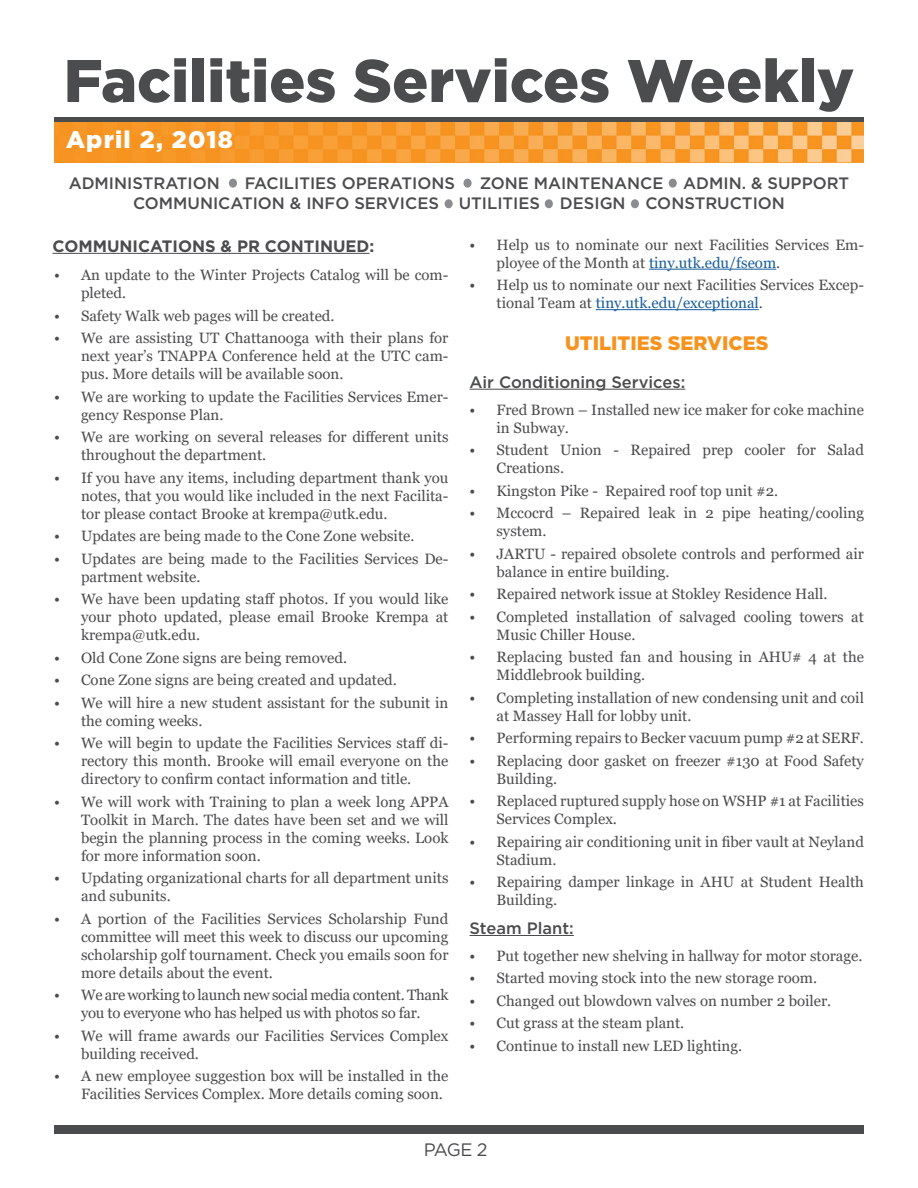
<style>
.page{position:relative;width:918px;height:1188px;background:#fff}
.page>*{position:absolute;margin:0;border:0;box-sizing:border-box;transform-origin:0 0}
.t1{font:900 60px "Gotham";color:#4b4c4d}
.t2{font:900 24px "Gotham";letter-spacing:.05em;color:#fff}
.t3{font:900 19.5px "Gotham";color:#f7931d}
.t4{font:18px "Gotham";color:#4b4c4d}
.t5{font:500 16.5px/19.8px "Gotham";color:#4b4c4d}
.t6{font:700 16.5px "Gotham";color:#4b4c4d}
.t7{font:15px/18px "Georgia";color:#4b4c4d}
.t8{font:15px/18px "Georgia";letter-spacing:-.02em;color:#4b4c4d;text-align:center}
.s1{color:#175d9e}
</style>
<div class="page">
<div style="left:229px;top:179px;width:8px;height:9px;background:#8a8c8f;border-radius:50%"></div>
<div style="left:445px;top:199px;width:8px;height:9px;background:#8a8c8f;border-radius:50%"></div>
<div style="left:669px;top:179px;width:8px;height:9px;background:#8a8c8f;border-radius:50%"></div>
<div style="left:464px;top:179px;width:8px;height:9px;background:#8a8c8f;border-radius:50%"></div>
<div style="left:545px;top:199px;width:8px;height:9px;background:#8a8c8f;border-radius:50%"></div>
<div style="left:631px;top:199px;width:8px;height:9px;background:#8a8c8f;border-radius:50%"></div>
<div style="left:54px;top:1125px;width:810px;height:9px;background:#4b4c4d"></div>
<hr style="left:649px;top:269px;width:127px;height:1px;background:#175d9e">
<hr style="left:596px;top:309px;width:163px;height:1px;background:#175d9e">
<hr style="left:470px;top:389px;width:215px;height:1px;background:#4b4c4d">
<hr style="left:470px;top:935px;width:104px;height:1px;background:#4b4c4d">
<div style="left:54px;top:117px;width:810px;height:6px;background:#4b4c4d"></div>
<img style="left:54px;top:122px;width:810px;height:40px">
<hr style="left:52px;top:253px;width:318px;height:1px;background:#4b4c4d">
<h1 class="t1" style="left:64px;top:39px;width:792px">Facilities Services Weekly</h1>
<h2 class="t2" style="left:66px;top:123px;width:168px">April 2, 2018</h2>
<p class="t5" style="left:69px;top:173px;width:153px">ADMINISTRATION</p>
<p class="t5" style="left:245px;top:173px;width:212px">FACILITIES OPERATIONS</p>
<p class="t5" style="left:133px;top:173px;width:718px;text-indent:347px">ZONE MAINTENANCE ADMIN. &amp; SUPPORT<br>COMMUNICATION &amp; INFO SERVICES UTILITIES DESIGN CONSTRUCTION</p>
<p class="t6" style="left:52px;top:235px;width:323px">COMMUNICATIONS &amp; PR CONTINUED:</p>
<p class="t7" style="left:81px;top:267px;width:369px;text-indent:-27px">• An update to the Winter Projects Catalog will be com&shy;pleted.</p>
<p class="t7" style="left:54px;top:307px;width:282px">• Safety Walk web pages will be created.</p>
<p class="t7" style="left:81px;top:330px;width:369px;text-align:justify;text-indent:-27px">• We are assisting UT Chattanooga with their plans for next year’s TNAPPA Conference held at the UTC cam&shy;pus. More details will be available soon.</p>
<p class="t7" style="left:81px;top:388px;width:369px;text-indent:-27px">• We are working to update the Facilities Services Emer&shy;gency Response Plan.</p>
<p class="t7" style="left:81px;top:429px;width:369px;text-indent:-27px">• We are working on several releases for different units throughout the department.</p>
<p class="t7" style="left:81px;top:469px;width:369px;text-align:justify;text-indent:-27px">• If you have any items, including department thank you notes, that you would like included in the next Facilita&shy;tor please contact Brooke at krempa@utk.edu.</p>
<p class="t7" style="left:54px;top:528px;width:362px">• Updates are being made to the Cone Zone website.</p>
<p class="t7" style="left:81px;top:550px;width:369px;text-indent:-27px">• Updates are being made to the Facilities Services De&shy;partment website.</p>
<p class="t7" style="left:81px;top:591px;width:369px;text-align:justify;text-indent:-27px">• We have been updating staff photos. If you would like your photo updated, please email Brooke Krempa at krempa@utk.edu.</p>
<p class="t7" style="left:54px;top:649px;width:295px">• Old Cone Zone signs are being removed.</p>
<p class="t7" style="left:54px;top:672px;width:344px">• Cone Zone signs are being created and updated.</p>
<p class="t7" style="left:81px;top:694px;width:369px;text-indent:-27px">• We will hire a new student assistant for the subunit in the coming weeks.</p>
<p class="t7" style="left:81px;top:735px;width:369px;text-align:justify;text-indent:-27px">• We will begin to update the Facilities Services staff di&shy;rectory this month. Brooke will email everyone on the directory to confirm contact information and title.</p>
<p class="t7" style="left:81px;top:793px;width:369px;text-align:justify;text-indent:-27px">• We will work with Training to plan a week long APPA Toolkit in March. The dates have been set and we will begin the planning process in the coming weeks. Look for more information soon.</p>
<p class="t7" style="left:81px;top:870px;width:369px;text-indent:-27px">• Updating organizational charts for all department units and subunits.</p>
<p class="t7" style="left:81px;top:910px;width:369px;text-align:justify;text-indent:-27px">• A portion of the Facilities Services Scholarship Fund committee will meet this week to discuss our upcoming scholarship golf tournament. Check you emails soon for more details about the event.</p>
<p class="t8" style="left:54px;top:987px;width:396px">• We are working to launch new social media content. Thank you to everyone who has helped us with photos so far.</p>
<p class="t7" style="left:81px;top:1027px;width:369px;text-indent:-27px">• We will frame awards our Facilities Services Complex building received.</p>
<p class="t7" style="left:81px;top:1068px;width:369px;text-indent:-27px">• A new employee suggestion box will be installed in the<br>Facilities Services Complex. More details coming soon.</p>
<p class="t7" style="left:496px;top:236px;width:369px;text-indent:-27px">• Help us to nominate our next Facilities Services Em&shy;ployee of the Month at <span class="s1">tiny.utk.edu/fseom</span>.</p>
<p class="t7" style="left:496px;top:276px;width:369px;text-indent:-27px">• Help us to nominate our next Facilities Services Excep&shy;tional Team at <span class="s1">tiny.utk.edu/exceptional</span>.</p>
<h3 class="t3" style="left:565px;top:329px;width:205px">UTILITIES SERVICES</h3>
<p class="t5" style="left:470px;top:372px;width:217px">Air Conditioning Services:</p>
<p class="t7" style="left:496px;top:401px;width:369px;text-indent:-27px">• Fred Brown – Installed new ice maker for coke machine in Subway.</p>
<p class="t7" style="left:496px;top:441px;width:369px;text-indent:-27px">• Student Union - Repaired prep cooler for Salad<br>Creations.</p>
<p class="t7" style="left:470px;top:482px;width:310px">• Kingston Pike - Repaired roof top unit #2.</p>
<p class="t7" style="left:496px;top:504px;width:369px;text-indent:-27px">• Mccocrd – Repaired leak in 2 pipe heating/cooling system.</p>
<p class="t7" style="left:496px;top:545px;width:369px;text-indent:-27px">• JARTU - repaired obsolete controls and performed air balance in entire building.</p>
<p class="t7" style="left:470px;top:585px;width:360px">• Repaired network issue at Stokley Residence Hall.</p>
<p class="t7" style="left:496px;top:608px;width:369px;text-indent:-27px">• Completed installation of salvaged cooling towers at<br>Music Chiller House.</p>
<p class="t7" style="left:496px;top:648px;width:369px;text-indent:-27px">• Replacing busted fan and housing in AHU# 4 at the<br>Middlebrook building.</p>
<p class="t7" style="left:496px;top:689px;width:369px;text-indent:-27px">• Completing installation of new condensing unit and coil at Massey Hall for lobby unit.</p>
<p class="t7" style="left:470px;top:729px;width:396px">• Performing repairs to Becker vacuum pump #2 at SERF.</p>
<p class="t7" style="left:496px;top:752px;width:369px;text-indent:-27px">• Replacing door gasket on freezer #130 at Food Safety<br>Building.</p>
<p class="t7" style="left:496px;top:792px;width:369px;text-indent:-27px">• Replaced ruptured supply hose on WSHP #1 at Facilities<br>Services Complex.</p>
<p class="t7" style="left:496px;top:833px;width:369px;text-indent:-27px">• Repairing air conditioning unit in fiber vault at Neyland<br>Stadium.</p>
<p class="t7" style="left:496px;top:873px;width:369px;text-indent:-27px">• Repairing damper linkage in AHU at Student Health<br>Building.</p>
<p class="t5" style="left:470px;top:918px;width:106px">Steam Plant:</p>
<p class="t7" style="left:470px;top:947px;width:394px">• Put together new shelving in hallway for motor storage.</p>
<p class="t7" style="left:470px;top:969px;width:349px">• Started moving stock into the new storage room.</p>
<p class="t7" style="left:470px;top:992px;width:363px">• Changed out blowdown valves on number 2 boiler.</p>
<p class="t7" style="left:470px;top:1014px;width:216px">• Cut grass at the steam plant.</p>
<p class="t7" style="left:470px;top:1037px;width:274px">• Continue to install new LED lighting.</p>
<p class="t4" style="left:424px;top:1138px;width:65px">PAGE 2</p>
</div>
